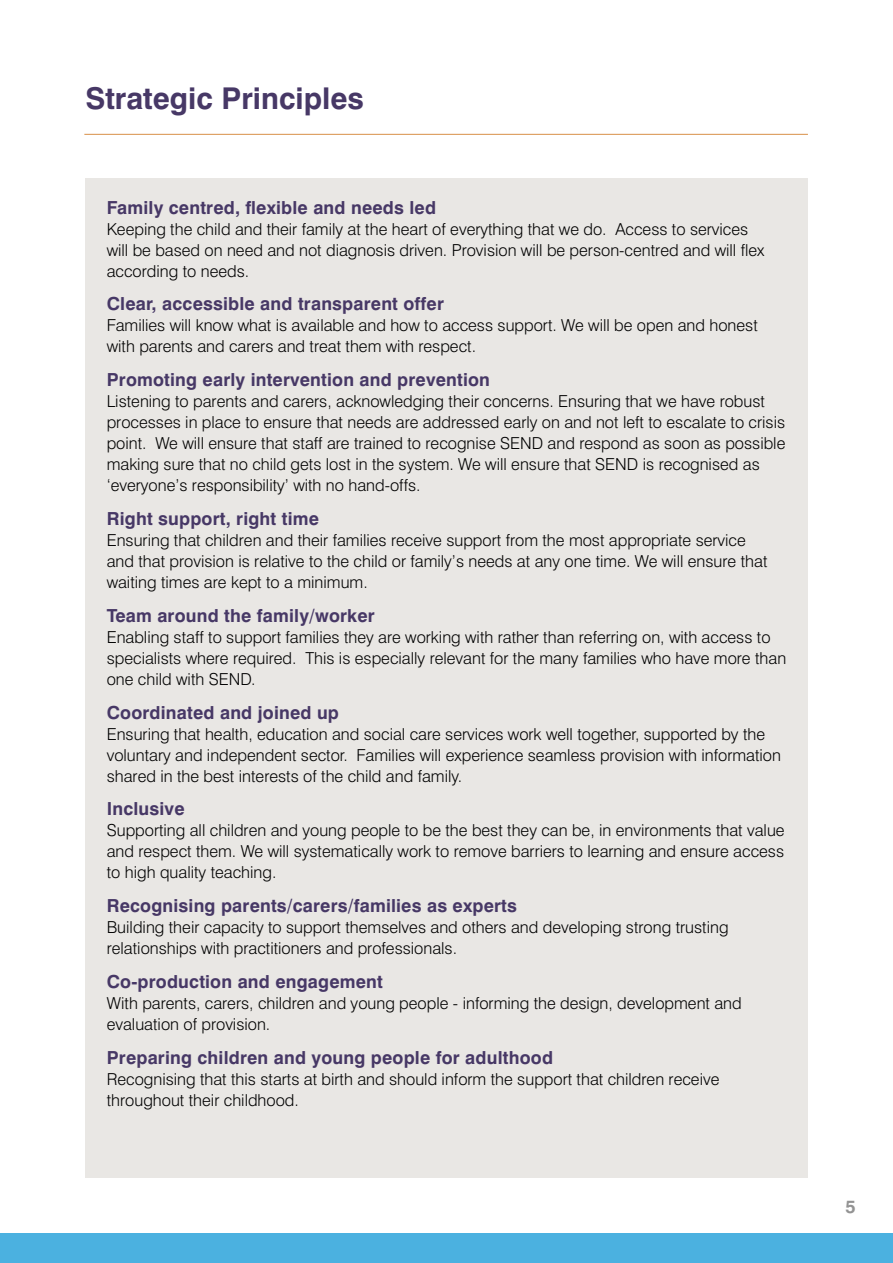
<style>
.page{position:relative;width:893px;height:1263px;background:#fff}
.page>*{position:absolute;margin:0;border:0;box-sizing:border-box;transform-origin:0 0}
.t1{font:700 30px "Swiss 721 BT";color:#473866}
.t2{font:700 18px "Swiss 721 BT";letter-spacing:.01em;color:#473866}
.t3{font:700 18px "Swiss 721 BT";color:#939393}
.t4{font:300 16.5px/21px "Swiss 721 BT";color:#000}
</style>
<div class="page">
<div style="left:85px;top:178px;width:723px;height:1000px;background:#e9e7e4"></div>
<div style="left:0;top:1233px;width:893px;height:30px;background:#4bb1e0"></div>
<hr style="left:84px;top:134px;width:724px;height:1px;background:#d89047">
<h1 class="t1" style="left:85px;top:80px;width:280px">Strategic Principles</h1>
<p class="t2" style="left:107px;top:196px;width:331px">Family centred, flexible and needs led</p>
<p class="t4" style="left:107px;top:218px;width:659px">Keeping the child and their family at the heart of everything that we do. Access to services will be based on need and not diagnosis driven. Provision will be person-centred and will flex according to needs.</p>
<p class="t2" style="left:107px;top:293px;width:339px">Clear, accessible and transparent offer</p>
<p class="t4" style="left:107px;top:315px;width:653px">Families will know what is available and how to access support. We will be open and honest with parents and carers and treat them with respect.</p>
<p class="t2" style="left:107px;top:369px;width:385px">Promoting early intervention and prevention</p>
<p class="t4" style="left:107px;top:391px;width:680px">Listening to parents and carers, acknowledging their concerns. Ensuring that we have robust processes in place to ensure that needs are addressed early on and not left to escalate to crisis point. We will ensure that staff are trained to recognise SEND and respond as soon as possible making sure that no child gets lost in the system. We will ensure that SEND is recognised as ‘everyone’s responsibility’ with no hand-offs.</p>
<p class="t2" style="left:107px;top:508px;width:214px">Right support, right time</p>
<p class="t4" style="left:107px;top:529px;width:662px">Ensuring that children and their families receive support from the most appropriate service and that provision is relative to the child or family’s needs at any one time. We will ensure that waiting times are kept to a minimum.</p>
<p class="t2" style="left:107px;top:604px;width:270px">Team around the family/worker</p>
<p class="t4" style="left:107px;top:626px;width:681px">Enabling staff to support families they are working with rather than referring on, with access to specialists where required. This is especially relevant for the many families who have more than one child with SEND.</p>
<p class="t2" style="left:107px;top:701px;width:234px">Coordinated and joined up</p>
<p class="t4" style="left:107px;top:723px;width:676px">Ensuring that health, education and social care services work well together, supported by the voluntary and independent sector. Families will experience seamless provision with information shared in the best interests of the child and family.</p>
<p class="t2" style="left:107px;top:798px;width:79px">Inclusive</p>
<p class="t4" style="left:107px;top:820px;width:679px;text-align:justify">Supporting all children and young people to be the best they can be, in environments that value and respect them. We will systematically work to remove barriers to learning and ensure access to high quality teaching.</p>
<p class="t2" style="left:107px;top:895px;width:412px">Recognising parents/carers/families as experts</p>
<p class="t4" style="left:107px;top:916px;width:623px">Building their capacity to support themselves and others and developing strong trusting relationships with practitioners and professionals.</p>
<p class="t2" style="left:107px;top:970px;width:278px">Co-production and engagement</p>
<p class="t4" style="left:107px;top:992px;width:636px">With parents, carers, children and young people - informing the design, development and evaluation of provision.</p>
<p class="t2" style="left:107px;top:1046px;width:448px">Preparing children and young people for adulthood</p>
<p class="t4" style="left:107px;top:1068px;width:614px">Recognising that this starts at birth and should inform the support that children receive throughout their childhood.</p>
<p class="t3" style="left:845px;top:1195px;width:12px">5</p>
</div>
